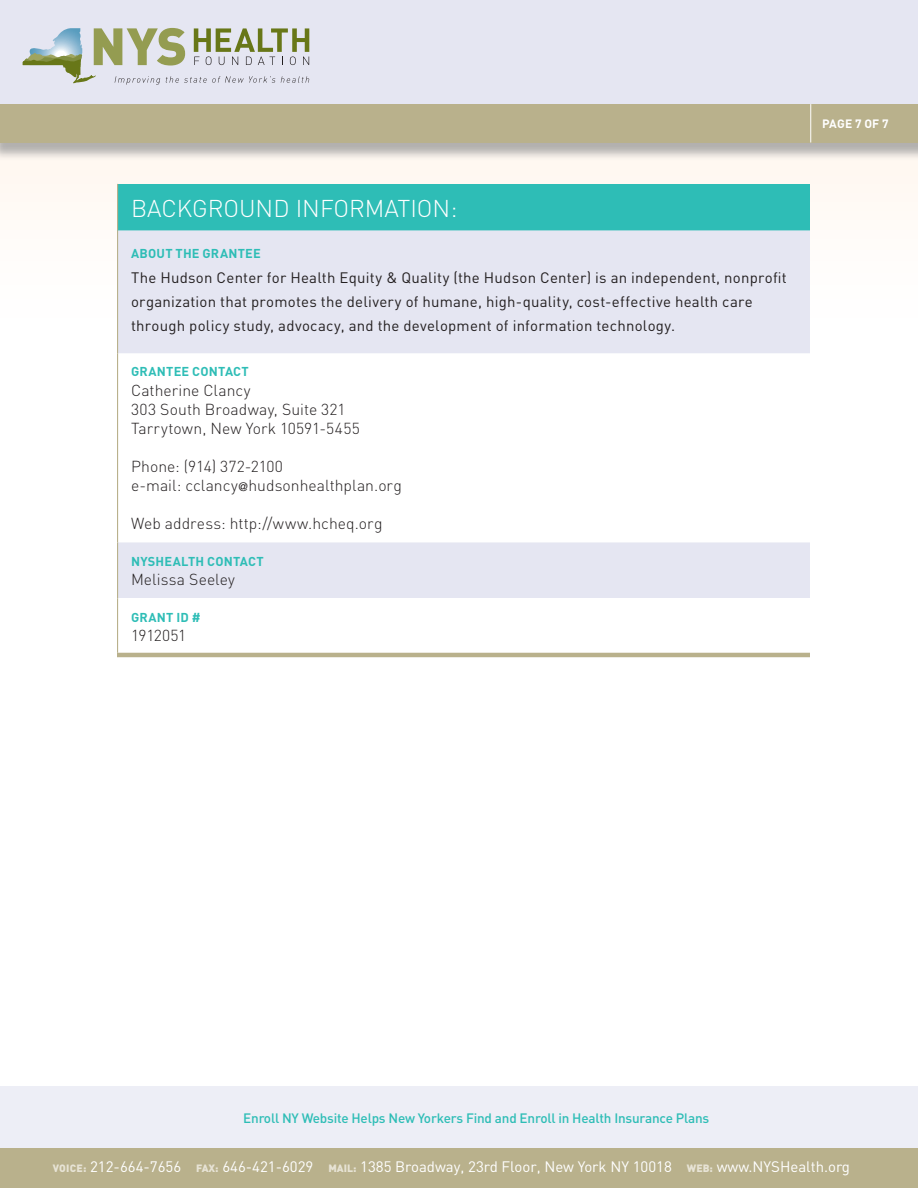
<style>
.page{position:relative;width:918px;height:1188px;background:#fff}
.page>*{position:absolute;margin:0;border:0;box-sizing:border-box;transform-origin:0 0}
.t1{font:300 24px "DIN";color:#fff}
.t2{font:300 15.75px/18.9px "DIN";letter-spacing:.005em;color:#231f20}
.t3{font:300 15.75px "DIN";letter-spacing:-.025em;color:#231f20}
.t4{font:15px/24px "DIN";letter-spacing:.015em;color:#231f20}
.t5{font:15px "DIN";color:#fff}
.t6{font:500 13.5px "DIN";letter-spacing:-.015em;color:#2ebdb6}
.t7{font:700 12.75px "DIN";letter-spacing:.02em;color:#2ebdb6}
.t8{font:700 12px "DIN";color:#fff}
.s1{font-family:"Helvetica Neue";font-weight:400;font-size:12px}
.s2{font-weight:900;font-size:10.5px;color:#e7e3d5}
</style>
<div class="page">
<div style="left:0;top:0;width:918px;height:106px;background:#e5e6f2"></div>
<div style="left:0;top:142px;width:918px;height:224px;background:#fff8f1"></div>
<div style="left:0;top:1086px;width:918px;height:102px;background:#edeef6"></div>
<div style="left:118px;top:184px;width:692px;height:46px;background:#2ebdb6"></div>
<svg style="left:118px;top:230px;width:692px;height:369px"></svg>
<hr style="left:117px;top:184px;width:1px;height:46px;background:#b9b18c">
<hr style="left:117px;top:230px;width:1px;height:123px;background:#b9b18c">
<hr style="left:117px;top:353px;width:1px;height:189px;background:#b9b18c">
<hr style="left:117px;top:542px;width:1px;height:57px;background:#b9b18c">
<hr style="left:117px;top:599px;width:1px;height:54px;background:#b9b18c">
<hr style="left:117px;top:653px;width:693px;height:4px;background:#b9b18c">
<div style="left:0;top:106px;width:918px;height:55px;background:#999;opacity:.75"></div>
<div style="left:0;top:104px;width:918px;height:38px;background:#b9b18c"></div>
<hr style="left:810px;top:104px;width:1px;height:39px;background:#fff">
<div style="left:0;top:1148px;width:918px;height:40px;background:#b9b18c"></div>
<svg style="left:23px;top:28px;width:286px;height:57px"></svg>
<h1 class="t1" style="left:131px;top:192px;width:328px">BACKGROUND INFORMATION:</h1>
<p class="t7" style="left:131px;top:245px;width:26px">ABOUT</p>
<p class="t7" style="left:176px;top:245px;width:54px">THE GRANT</p>
<p class="t7" style="left:245px;top:245px;width:17px">EE</p>
<p class="t4" style="left:131px;top:266px;width:657px">The Hudson Center for Health Equity &amp; Quality (the Hudson Center) is an independent, nonprofit organization that promotes the delivery of humane, high-quality, cost-effective health care through policy study, advocacy, and the development of information technology.</p>
<p class="t7" style="left:131px;top:363px;width:27px">GRANT</p>
<p class="t7" style="left:174px;top:363px;width:36px">EE CONTA</p>
<p class="t7" style="left:233px;top:363px;width:16px">CT</p>
<p class="t2" style="left:131px;top:380px;width:230px">Catherine Clancy<br>303 South Broadway, Suite 321<br>Tarrytown, New York 10591-5455</p>
<p class="t2" style="left:131px;top:456px;width:272px;line-height:19.5px">Phone: (914) 372-2100<br>e-mail: cclancy<span class="s1">@</span>hudsonhealthplan.org</p>
<p class="t2" style="left:131px;top:513px;width:253px">Web address: http://www.hcheq.org</p>
<p class="t7" style="left:131px;top:552px;width:134px">NYSHEALTH CONTACT</p>
<p class="t2" style="left:131px;top:570px;width:105px">Melissa Seeley</p>
<p class="t7" style="left:131px;top:609px;width:27px">GRANT</p>
<p class="t7" style="left:176px;top:609px;width:26px">ID #</p>
<p class="t3" style="left:131px;top:625px;width:57px">1912051</p>
<p class="t8" style="left:822px;top:116px;width:68px">PAGE 7 OF 7</p>
<p class="t6" style="left:243px;top:1109px;width:467px">Enroll NY Website Helps New Yorkers Find and Enroll in Health Insurance Plans</p>
<p class="t5" style="left:53px;top:1158px;width:799px"><span class="s2">VOICE:</span> 212-664-7656 <span class="s2">FAX:</span> 646-421-6029 <span class="s2">MAIL:</span> 1385 Broadway, 23rd Floor, New York NY 10018 <span class="s2">WEB:</span> www.NYSHealth.org</p>
</div>
